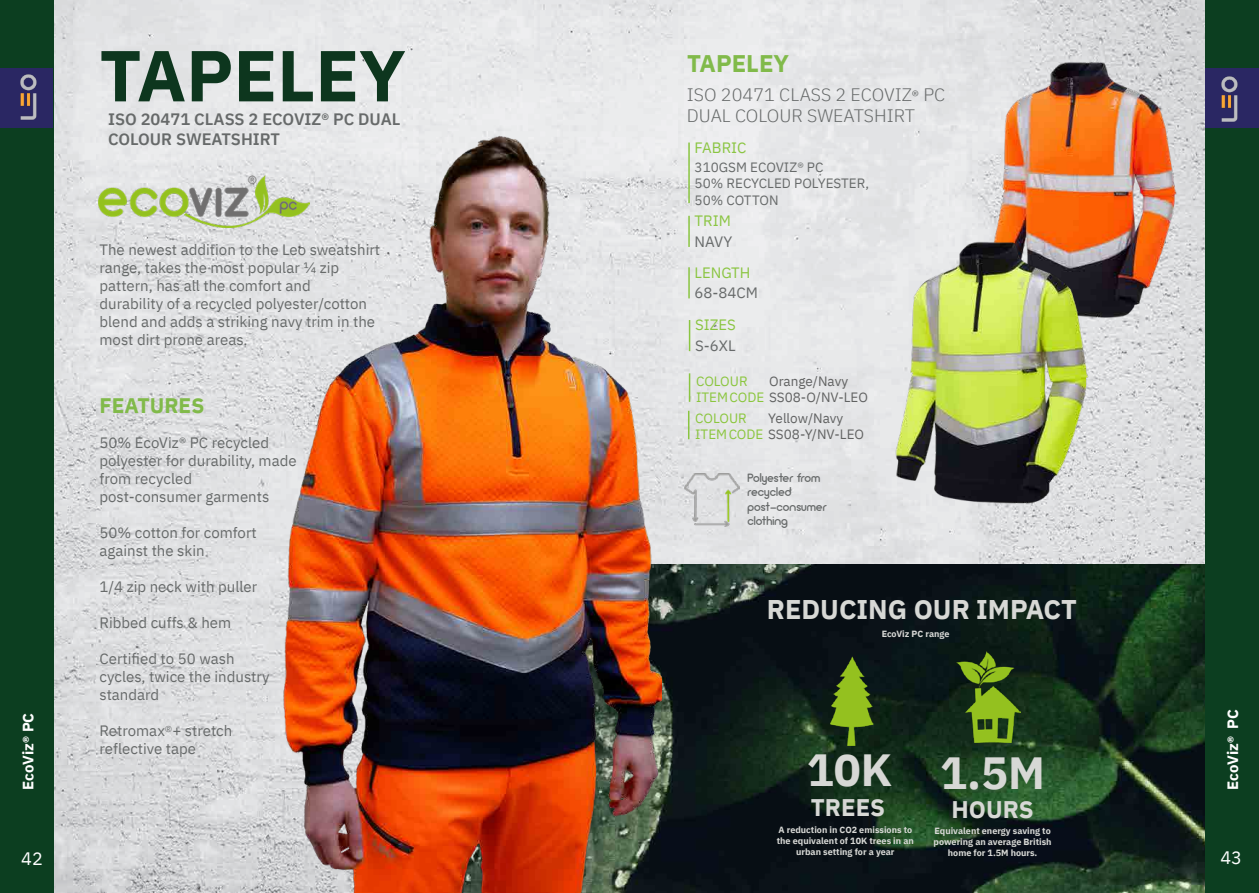
<style>
.page{position:relative;width:1259px;height:893px;background:#fff}
.page>*{position:absolute;margin:0;border:0;box-sizing:border-box;transform-origin:0 0}
.t1{font:700 72px "IBM Plex Sans";color:#0d361e}
.t2{font:700 45px "IBM Plex Sans";color:#d7d8d5}
.t3{font:700 27px "IBM Plex Sans";color:#d7d8d5}
.t4{font:700 24px "IBM Plex Sans";color:#d7d8d5}
.t5{font:700 24px "IBM Plex Sans";color:#81ba4a}
.t6{font:700 21px "IBM Plex Sans";color:#81ba4a}
.t7{font:300 18px/21.6px "IBM Plex Sans";color:#676a6a}
.t8{font:18px "IBM Plex Sans";color:#fff}
.t9{font:600 16.5px/19.8px "IBM Plex Sans";color:#676a6a}
.t10{font:15px/18px "IBM Plex Sans";color:#676a6a}
.t11{font:15px "IBM Plex Sans";color:#8ac541}
.t12{font:700 15px "IBM Plex Sans";letter-spacing:-.005em;color:#fff}
.t13{font:13.5px "IBM Plex Sans";color:#616262}
.t14{font:13.5px "IBM Plex Sans";color:#676a6a}
.t15{font:13.5px "IBM Plex Sans";color:#8bc63e}
.t16{font:12px/14.4px "Arciform";letter-spacing:.005em;color:#676a6a}
.t17{font:700 9px/10.8px "IBM Plex Sans";color:#d7d8d5;text-align:center}
.s1{font-family:"Proxima Nova Cond"}
.s2{font-weight:400;font-size:15px}
.s3{color:#8bc63e}
</style>
<div class="page">
<img style="left:54px;top:0;width:1151px;height:893px">
<div style="left:0;top:0;width:54px;height:893px;background:#0c3e20"></div>
<img style="left:661px;top:564px;width:544px;height:329px">
<img style="left:99px;top:174px;width:167px;height:53px">
<img style="left:266px;top:111px;width:395px;height:782px">
<div style="left:0;top:69px;width:53px;height:59px;background:#2a2763"></div>
<img style="left:20px;top:74px;width:17px;height:46px">
<div style="left:1205px;top:0;width:54px;height:893px;background:#0c3e20"></div>
<hr style="left:688px;top:143px;width:2px;height:60px;background:#8ac541">
<hr style="left:688px;top:216px;width:2px;height:31px;background:#8ac541">
<hr style="left:688px;top:267px;width:2px;height:31px;background:#8ac541">
<hr style="left:689px;top:320px;width:1px;height:31px;background:#8ac541">
<img style="left:956px;top:651px;width:64px;height:91px">
<img style="left:830px;top:656px;width:43px;height:90px">
<img style="left:685px;top:474px;width:54px;height:53px">
<div style="left:1205px;top:69px;width:54px;height:59px;background:#2a2763"></div>
<img style="left:1221px;top:76px;width:17px;height:46px">
<img style="left:988px;top:61px;width:193px;height:262px">
<img style="left:890px;top:236px;width:203px;height:272px">
<svg style="left:689px;top:373px;width:1px;height:29px"></svg>
<svg style="left:688px;top:411px;width:1px;height:28px"></svg>
<p class="t12" style="left:16px;top:790px;width:78px;rotate:-90deg">EcoViz® PC</p>
<p class="t1" style="left:99px;top:19px;width:308px">TAPELEY</p>
<p class="t9" style="left:108px;top:108px;width:294px">ISO 20471 CLASS 2 ECOVIZ® PC DUAL<br>COLOUR SWEATSHIRT</p>
<p class="t10" style="left:99px;top:239px;width:282px">The newest addition to the Leo sweatshirt range, takes the most popular ¼ zip</p>
<p class="t10" style="left:99px;top:275px;width:213px">pattern, has all the comfort and</p>
<p class="t10" style="left:99px;top:293px;width:277px">durability of a recycled polyester/cotton blend and adds a striking navy trim in the most dirt prone areas.</p>
<p class="t6" style="left:99px;top:389px;width:106px">FEATURES</p>
<p class="t10" style="left:99px;top:433px;width:171px">50% EcoViz® PC recycled</p>
<p class="t10" style="left:99px;top:451px;width:199px">polyester for durability, made from recycled</p>
<p class="t10" style="left:99px;top:487px;width:171px">post-consumer garments</p>
<p class="t10" style="left:99px;top:523px;width:159px">50% cotton for comfort against the skin</p>
<p class="t10" style="left:99px;top:577px;width:159px">1/4 zip neck with puller</p>
<p class="t10" style="left:99px;top:613px;width:133px">Ribbed cuffs &amp; hem</p>
<p class="t10" style="left:99px;top:649px;width:137px">Certified to 50 wash</p>
<p class="t10" style="left:99px;top:667px;width:172px">cycles, twice the industry standard</p>
<p class="t10" style="left:99px;top:721px;width:134px">Retromax<span class="s1">®</span>+ stretch</p>
<p class="t10" style="left:99px;top:739px;width:98px">reflective tape</p>
<p class="t5" style="left:687px;top:45px;width:104px">TAPELEY</p>
<p class="t7" style="left:687px;top:82px;width:260px">ISO 20471 CLASS 2 ECOVIZ<span class="s2">®</span> PC<br>DUAL COLOUR SWEATSHIRT</p>
<p class="t11" style="left:694px;top:136px;width:54px">FABRIC</p>
<p class="t14" style="left:694px;top:157px;width:130px">310GSM ECOVIZ® PC</p>
<p class="t14" style="left:694px;top:173px;width:176px">50% RECYCLED POLYESTER,</p>
<p class="t14" style="left:694px;top:189px;width:85px">50% COTTON</p>
<p class="t11" style="left:694px;top:209px;width:38px">TRIM</p>
<p class="t10" style="left:694px;top:231px;width:39px">NAVY</p>
<p class="t11" style="left:694px;top:261px;width:57px">LENGTH</p>
<p class="t10" style="left:694px;top:282px;width:65px">68-84CM</p>
<p class="t11" style="left:695px;top:314px;width:42px">SIZES</p>
<p class="t10" style="left:695px;top:335px;width:42px">S-6XL</p>
<p class="t13" style="left:769px;top:370px;width:80px">Orange/Navy</p>
<p class="t15" style="left:696px;top:370px;width:53px">COLOUR</p>
<p class="t13" style="left:696px;top:387px;width:173px"><span class="s3">ITEM CODE</span> SS08-O/NV-LEO</p>
<p class="t13" style="left:768px;top:408px;width:77px">Yellow/Navy</p>
<p class="t15" style="left:695px;top:408px;width:53px">COLOUR</p>
<p class="t13" style="left:695px;top:424px;width:170px"><span class="s3">ITEM CODE</span> SS08-Y/NV-LEO</p>
<p class="t16" style="left:747px;top:470px;width:74px">Polyester from</p>
<p class="t16" style="left:747px;top:485px;width:80px">recycled post-consumer clothing</p>
<p class="t3" style="left:767px;top:587px;width:311px">REDUCING OUR IMPACT</p>
<p class="t17" style="left:881px;top:628px;width:69px">EcoViz PC range</p>
<p class="t2" style="left:807px;top:734px;width:87px">10K</p>
<p class="t4" style="left:811px;top:789px;width:76px">TREES</p>
<p class="t2" style="left:940px;top:737px;width:106px">1.5M</p>
<p class="t4" style="left:951px;top:790px;width:84px">HOURS</p>
<p class="t12" style="left:1220px;top:790px;width:82px;rotate:-90deg">EcoViz® PC</p>
<p class="t17" style="left:777px;top:824px;width:139px">A reduction in CO2 emissions to the equivalent of 10K trees in an urban setting for a year</p>
<p class="t17" style="left:933px;top:825px;width:119px">Equivalent energy saving to powering an average British home for 1.5M hours.</p>
<p class="t8" style="left:21px;top:845px;width:23px">42</p>
<p class="t8" style="left:1220px;top:844px;width:23px">43</p>
</div>
